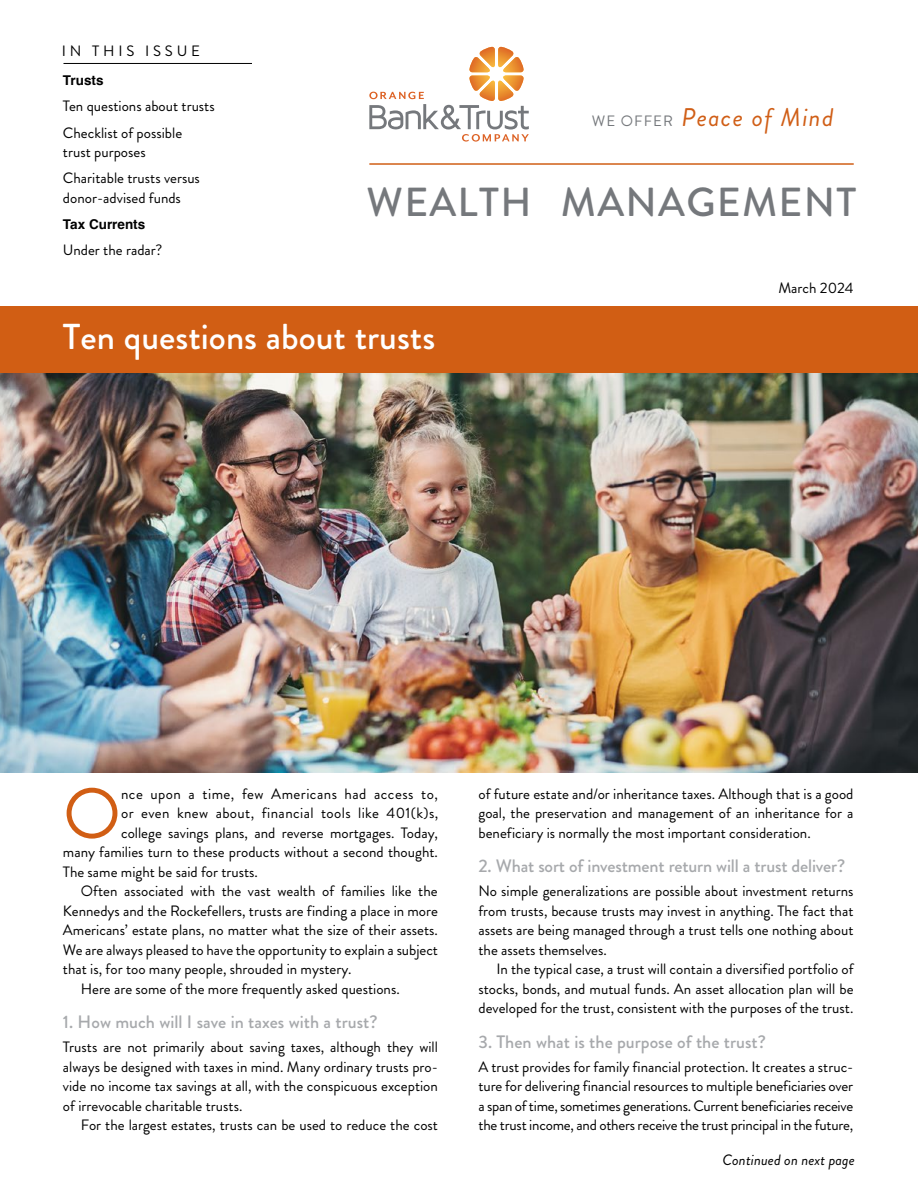
<style>
.page{position:relative;width:918px;height:1188px;background:#fff}
.page>*{position:absolute;margin:0;border:0;box-sizing:border-box;transform-origin:0 0}
.Orange_Body_no_indent{font:70.65px "Brandon Grotesque";color:#d15e14}
.t1{font:500 40.5px "Brandon Grotesque";letter-spacing:.035em;color:#75787c}
.Orange_Headline{font:500 36px "Brandon Grotesque";color:#fff}
.t2{font:italic 25.5px "Brandon Grotesque";letter-spacing:.05em;color:#d05e16}
.Orange_Color_subhead{font:500 18px "Brandon Grotesque";color:#a7a9ac}
.Orange_Body_no_indent-2{font:15px/19.5px "Brandon Grotesque";color:#000;text-align:justify}
.Orange_Body_copy{font:15px/19.5px "Brandon Grotesque";color:#000;text-align:justify}
.ITI_TEXT{font:15px/19.5px "Brandon Grotesque";color:#000}
.Orange_Body_no_indent-3{font:15px "Brandon Grotesque";letter-spacing:.025em;color:#000}
.Orange_Body_no_indent-4{font:15px "Brandon Grotesque";letter-spacing:.03em;color:#000}
.Orange_Body_no_indent-5{font:italic 15px "Brandon Grotesque";letter-spacing:.005em;color:#000}
.Orange_Body_copy-2{font:15px "Brandon Grotesque";letter-spacing:.25em;color:#000}
.ITI_HEADS{font:700 13.5px "Helvetica";color:#000}
.s1{font-style:normal;font-size:15px;color:#75787c}
</style>
<div class="page">
<hr style="left:369px;top:163px;width:485px;height:2px;background:#d05e16">
<svg style="left:369px;top:52px;width:160px;height:90px"></svg>
<img style="left:498px;top:47px;width:15px;height:20px">
<img style="left:480px;top:47px;width:15px;height:20px">
<img style="left:498px;top:81px;width:15px;height:20px">
<img style="left:480px;top:81px;width:15px;height:20px">
<img style="left:469px;top:57px;width:21px;height:15px">
<img style="left:469px;top:76px;width:21px;height:15px">
<img style="left:503px;top:57px;width:21px;height:15px">
<img style="left:503px;top:76px;width:21px;height:15px">
<hr style="left:63px;top:63px;width:189px;height:1px;background:#000">
<img style="left:0;top:372px;width:918px;height:400px">
<div style="left:0;top:306px;width:918px;height:66px;background:#d15e14"></div>
<p class="Orange_Body_copy-2" style="left:62px;top:40px;width:140px">IN THIS ISSUE</p>
<p class="ITI_HEADS" style="left:63px;top:72px;width:42px">Trusts</p>
<p class="ITI_TEXT" style="left:63px;top:97px;width:153px">Ten questions about trusts</p>
<p class="ITI_TEXT" style="left:63px;top:123px;width:121px">Checklist of possible trust purposes</p>
<p class="ITI_TEXT" style="left:63px;top:169px;width:138px">Charitable trusts versus donor-advised funds</p>
<p class="ITI_HEADS" style="left:63px;top:216px;width:84px">Tax Currents</p>
<p class="ITI_TEXT" style="left:63px;top:241px;width:101px">Under the radar?</p>
<h3 class="t2" style="left:592px;top:100px;width:243px"><span class="s1">WE OFFER</span> Peace of Mind</h3>
<h2 class="t1" style="left:367px;top:174px;width:491px">WEALTH MANAGEMENT</h2>
<p class="Orange_Body_copy" style="left:778px;top:278px;width:77px">March 2024</p>
<p class="Orange_Headline" style="left:63px;top:311px;width:374px">Ten questions about trusts</p>
<p class="Orange_Body_no_indent" style="left:63px;top:765px;width:60px">O</p>
<p class="Orange_Body_no_indent-4" style="left:121px;top:783px;width:318px">nce upon a time, few Americans had access to,</p>
<p class="Orange_Body_no_indent-3" style="left:121px;top:803px;width:319px">or even knew about, financial tools like 401(k)s,</p>
<p class="Orange_Body_no_indent-2" style="left:121px;top:823px;width:318px">college savings plans, and reverse mortgages. Today,</p>
<p class="Orange_Body_no_indent-2" style="left:63px;top:843px;width:376px">many families turn to these products without a second thought.</p>
<p class="Orange_Body_no_indent-2" style="left:63px;top:862px;width:197px">The same might be said for trusts.</p>
<p class="Orange_Body_copy" style="left:63px;top:882px;width:377px;text-indent:18px">Often associated with the vast wealth of families like the Kennedys and the Rockefellers, trusts are finding a place in more Americans’ estate plans, no matter what the size of their assets.<br>We are always pleased to have the opportunity to explain a subject that is, for too many people, shrouded in mystery.</p>
<p class="Orange_Body_copy" style="left:81px;top:979px;width:320px">Here are some of the more frequently asked questions.</p>
<p class="Orange_Color_subhead" style="left:63px;top:1010px;width:316px">1. How much will I save in taxes with a trust?</p>
<p class="Orange_Body_no_indent-2" style="left:63px;top:1038px;width:377px">Trusts are not primarily about saving taxes, although they will always be designed with taxes in mind. Many ordinary trusts pro&shy;vide no income tax savings at all, with the conspicuous exception of irrevocable charitable trusts.</p>
<p class="Orange_Body_copy" style="left:81px;top:1116px;width:359px">For the largest estates, trusts can be used to reduce the cost</p>
<p class="Orange_Body_copy" style="left:478px;top:784px;width:377px">of future estate and/or inheritance taxes. Although that is a good goal, the preservation and management of an inheritance for a beneficiary is normally the most important consideration.</p>
<p class="Orange_Color_subhead" style="left:478px;top:854px;width:368px">2. What sort of investment return will a trust deliver?</p>
<p class="Orange_Body_no_indent-2" style="left:478px;top:882px;width:377px">No simple generalizations are possible about investment returns from trusts, because trusts may invest in anything. The fact that assets are being managed through a trust tells one nothing about the assets themselves.</p>
<p class="Orange_Body_copy" style="left:478px;top:960px;width:377px;text-indent:18px">In the typical case, a trust will contain a diversified portfolio of stocks, bonds, and mutual funds. An asset allocation plan will be developed for the trust, consistent with the purposes of the trust.</p>
<p class="Orange_Color_subhead" style="left:478px;top:1029px;width:289px">3. Then what is the purpose of the trust?</p>
<p class="Orange_Body_no_indent-2" style="left:478px;top:1057px;width:377px">A trust provides for family financial protection. It creates a struc&shy;ture for delivering financial resources to multiple beneficiaries over a span of time, sometimes generations. Current beneficiaries receive the trust income, and others receive the trust principal in the future,</p>
<p class="Orange_Body_no_indent-5" style="left:722px;top:1150px;width:134px">Continued on next page</p>
</div>
